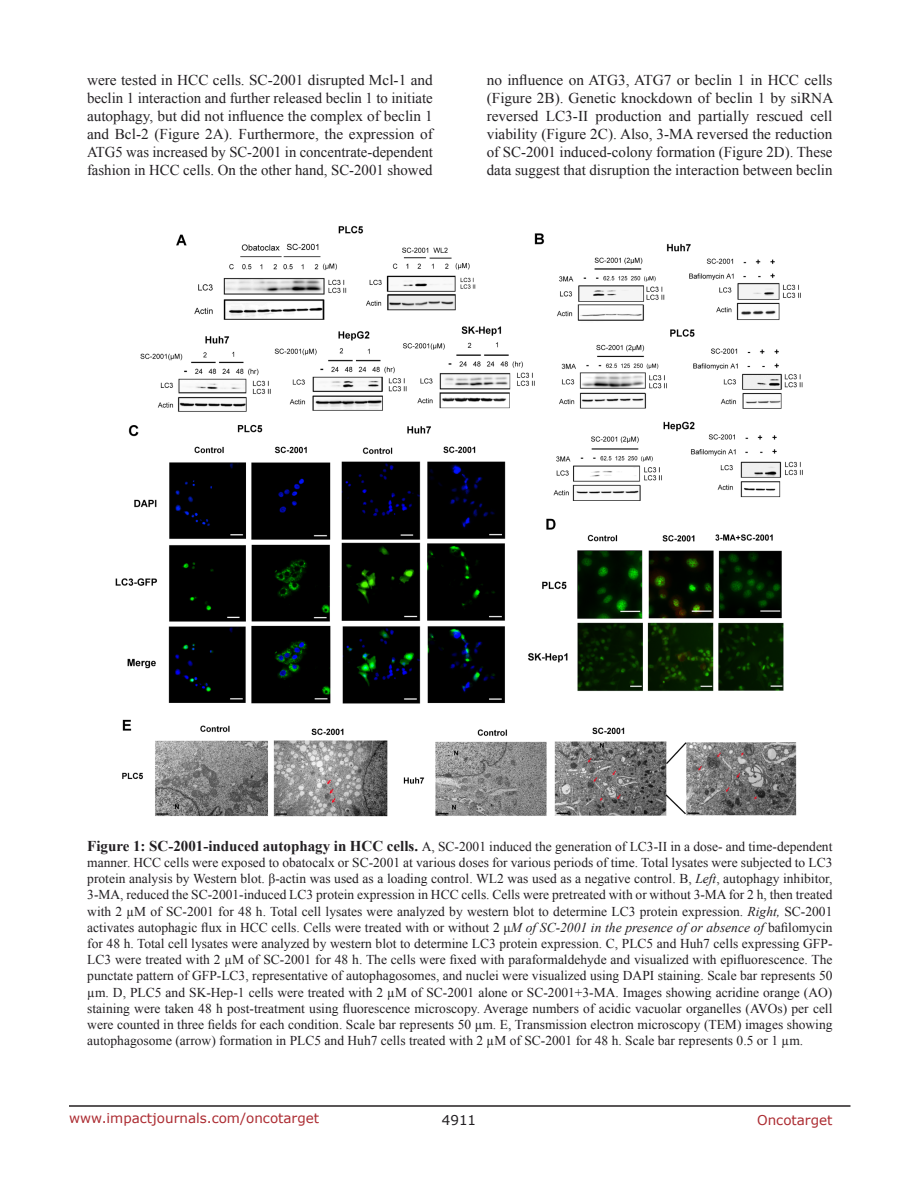
<style>
.page{position:relative;width:918px;height:1188px;background:#fff}
.page>*{position:absolute;margin:0;border:0;box-sizing:border-box;transform-origin:0 0}
.BodyText{font:15px/18px "Times New Roman";color:#221f22;text-align:justify}
.FigureText{font:13.5px/16.2px "Times New Roman";color:#221f22;text-align:justify}
.t1{font:13.5px "Verdana";color:#ac2b31}
.t2{font:13.5px "Verdana";color:#221f22}
.s1{font-weight:700;font-size:15px}
.s2{font-style:italic}
</style>
<div class="page">
<hr style="left:69px;top:1105px;width:781px;height:2px;background:#231f20">
<img style="left:115px;top:225px;width:688px;height:592px">
<p class="BodyText" style="left:87px;top:71px;width:347px">were tested in HCC cells. SC-2001 disrupted Mcl-1 and beclin 1 interaction and further released beclin 1 to initiate autophagy, but did not influence the complex of beclin 1 and Bcl-2 (Figure 2A). Furthermore, the expression of ATG5 was increased by SC-2001 in concentrate-dependent fashion in HCC cells. On the other hand, SC-2001 showed</p>
<p class="BodyText" style="left:487px;top:71px;width:348px">no influence on ATG3, ATG7 or beclin 1 in HCC cells (Figure 2B). Genetic knockdown of beclin 1 by siRNA reversed LC3-II production and partially rescued cell viability (Figure 2C). Also, 3-MA reversed the reduction of SC-2001 induced-colony formation (Figure 2D). These data suggest that disruption the interaction between beclin</p>
<p class="FigureText" style="left:87px;top:838px;width:747px"><span class="s1">Figure 1: SC-2001-induced autophagy in HCC cells.</span> A, SC-2001 induced the generation of LC3-II in a dose- and time-dependent manner. HCC cells were exposed to obatocalx or SC-2001 at various doses for various periods of time. Total lysates were subjected to LC3 protein analysis by Western blot. β-actin was used as a loading control. WL2 was used as a negative control. B, <span class="s2">Left</span>, autophagy inhibitor, 3-MA, reduced the SC-2001-induced LC3 protein expression in HCC cells. Cells were pretreated with or without 3-MA for 2 h, then treated with 2 µM of SC-2001 for 48 h. Total cell lysates were analyzed by western blot to determine LC3 protein expression. <span class="s2">Right,</span> SC-2001 activates autophagic flux in HCC cells. Cells were treated with or without 2 μ<span class="s2">M of SC-2001 in the presence of or absence of</span> bafilomycin for 48 h. Total cell lysates were analyzed by western blot to determine LC3 protein expression. C, PLC5 and Huh7 cells expressing GFP-LC3 were treated with 2 µM of SC-2001 for 48 h. The cells were fixed with paraformaldehyde and visualized with epifluorescence. The punctate pattern of GFP-LC3, representative of autophagosomes, and nuclei were visualized using DAPI staining. Scale bar represents 50 µm. D, PLC5 and SK-Hep-1 cells were treated with 2 µM of SC-2001 alone or SC-2001+3-MA. Images showing acridine orange (AO) staining were taken 48 h post-treatment using fluorescence microscopy. Average numbers of acidic vacuolar organelles (AVOs) per cell were counted in three fields for each condition. Scale bar represents 50 µm. E, Transmission electron microscopy (TEM) images showing autophagosome (arrow) formation in PLC5 and Huh7 cells treated with 2 µM of SC-2001 for 48 h. Scale bar represents 0.5 or 1 µm.</p>
<p class="t1" style="left:69px;top:1109px;width:252px">www.impactjournals.com/oncotarget</p>
<p class="t2" style="left:442px;top:1111px;width:36px">4911</p>
<p class="t1" style="left:757px;top:1111px;width:77px">Oncotarget</p>
</div>
